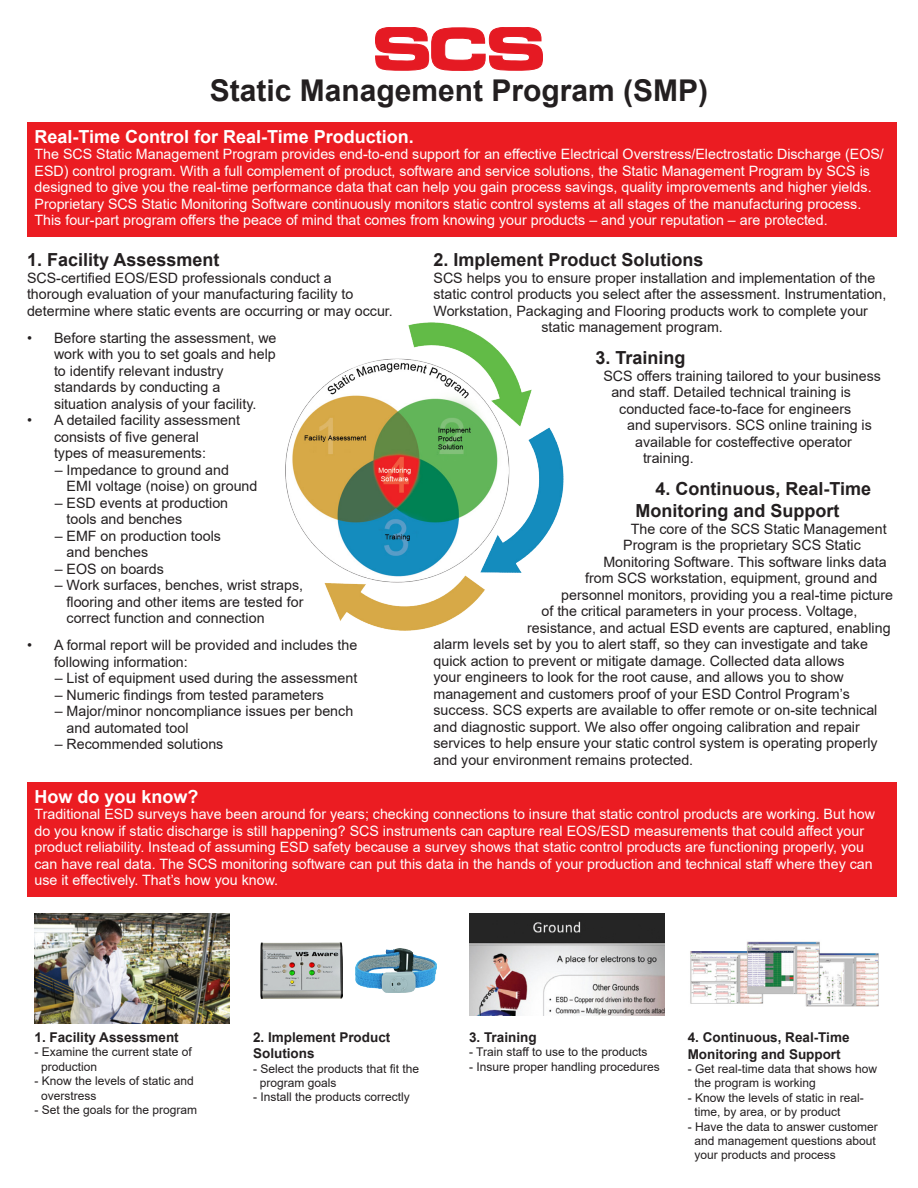
<style>
.page{position:relative;width:918px;height:1188px;background:#fff}
.page>*{position:absolute;margin:0;border:0;box-sizing:border-box;transform-origin:0 0}
.t1{font:700 30px "Arial";color:#231f20}
.t2{font:700 18px "Arial";color:#231f20}
.t3{font:700 18px "Arial";color:#fff}
.t4{font:14.25px/16.5px "Arial";color:#231f20}
.t5{font:14.25px/16.5px "Arial";color:#fff}
.t6{font:700 13.5px/16.2px "Arial";color:#231f20}
.t7{font:12px "Arial";color:#231f20}
</style>
<div class="page">
<img style="left:285px;top:322px;width:279px;height:309px">
<div style="left:27px;top:122px;width:870px;height:115px;background:#eb1c22"></div>
<img style="left:34px;top:913px;width:196px;height:111px">
<svg style="left:375px;top:27px;width:168px;height:43px"></svg>
<div style="left:27px;top:782px;width:870px;height:114px;background:#eb1c22"></div>
<img style="left:261px;top:942px;width:81px;height:57px">
<img style="left:355px;top:948px;width:82px;height:45px">
<img style="left:469px;top:913px;width:195px;height:103px">
<img style="left:690px;top:941px;width:189px;height:66px">
<p class="t1" style="left:210px;top:70px;width:500px">Static Management Program (SMP)</p>
<p class="t3" style="left:34px;top:124px;width:381px">Real-Time Control for Real-Time Production.</p>
<p class="t5" style="left:34px;top:146px;width:851px">The SCS Static Management Program provides end-to-end support for an effective Electrical Overstress/Electrostatic Discharge (EOS/ ESD) control program. With a full complement of product, software and service solutions, the Static Management Program by SCS is designed to give you the real-time performance data that can help you gain process savings, quality improvements and higher yields.<br>Proprietary SCS Static Monitoring Software continuously monitors static control systems at all stages of the manufacturing process.<br>This four-part program offers the peace of mind that comes from knowing your products – and your reputation – are protected.</p>
<p class="t2" style="left:27px;top:247px;width:194px">1. Facility Assessment</p>
<p class="t4" style="left:27px;top:269px;width:306px">SCS-certified EOS/ESD professionals conduct a</p>
<p class="t4" style="left:27px;top:286px;width:328px">thorough evaluation of your manufacturing facility to</p>
<p class="t4" style="left:27px;top:302px;width:367px">determine where static events are occurring or may occur.</p>
<p class="t4" style="left:27px;top:329px;width:251px">• Before starting the assessment, we</p>
<p class="t4" style="left:54px;top:346px;width:223px">work with you to set goals and help</p>
<p class="t4" style="left:54px;top:362px;width:171px">to identify relevant industry</p>
<p class="t4" style="left:54px;top:379px;width:168px">standards by conducting a</p>
<p class="t4" style="left:54px;top:395px;width:204px">situation analysis of your facility.</p>
<p class="t4" style="left:27px;top:412px;width:215px">• A detailed facility assessment</p>
<p class="t4" style="left:54px;top:428px;width:146px">consists of five general</p>
<p class="t4" style="left:54px;top:445px;width:154px">types of measurements:</p>
<p class="t4" style="left:55px;top:461px;width:176px">– Impedance to ground and</p>
<p class="t4" style="left:67px;top:478px;width:192px">EMI voltage (noise) on ground</p>
<p class="t4" style="left:55px;top:494px;width:175px">– ESD events at production</p>
<p class="t4" style="left:67px;top:511px;width:117px">tools and benches</p>
<p class="t4" style="left:55px;top:527px;width:168px">– EMF on production tools</p>
<p class="t4" style="left:67px;top:544px;width:83px">and benches</p>
<p class="t4" style="left:55px;top:560px;width:111px">– EOS on boards</p>
<p class="t4" style="left:55px;top:577px;width:250px">– Work surfaces, benches, wrist straps,</p>
<p class="t4" style="left:67px;top:593px;width:238px">flooring and other items are tested for</p>
<p class="t4" style="left:67px;top:610px;width:200px">correct function and connection</p>
<p class="t4" style="left:27px;top:637px;width:332px">• A formal report will be provided and includes the</p>
<p class="t4" style="left:54px;top:653px;width:135px">following information:</p>
<p class="t4" style="left:55px;top:670px;width:304px">– List of equipment used during the assessment</p>
<p class="t4" style="left:55px;top:686px;width:271px">– Numeric findings from tested parameters</p>
<p class="t4" style="left:55px;top:703px;width:300px">– Major/minor noncompliance issues per bench</p>
<p class="t4" style="left:67px;top:719px;width:123px">and automated tool</p>
<p class="t4" style="left:55px;top:736px;width:170px">– Recommended solutions</p>
<p class="t2" style="left:434px;top:247px;width:272px">2. Implement Product Solutions</p>
<p class="t4" style="left:434px;top:269px;width:443px">SCS helps you to ensure proper installation and implementation of the</p>
<p class="t4" style="left:434px;top:286px;width:455px">static control products you select after the assessment. Instrumentation,</p>
<p class="t4" style="left:434px;top:302px;width:436px">Workstation, Packaging and Flooring products work to complete your</p>
<p class="t4" style="left:542px;top:319px;width:183px">static management program.</p>
<p class="t2" style="left:596px;top:345px;width:92px">3. Training</p>
<p class="t4" style="left:611px;top:367px;width:271px;text-indent:-8px">SCS offers training tailored to your business and staff. Detailed technical training is</p>
<p class="t4" style="left:619px;top:400px;width:234px">conducted face-to-face for engineers</p>
<p class="t4" style="left:635px;top:417px;width:238px;text-indent:-8px">and supervisors. SCS online training is available for costeffective operator</p>
<p class="t4" style="left:643px;top:450px;width:52px">training.</p>
<p class="t2" style="left:656px;top:476px;width:217px">4. Continuous, Real-Time</p>
<p class="t2" style="left:636px;top:498px;width:205px">Monitoring and Support</p>
<p class="t4" style="left:623px;top:520px;width:265px;text-indent:8px">The core of the SCS Static Management<br>Program is the proprietary SCS Static</p>
<p class="t4" style="left:585px;top:553px;width:303px;text-indent:18px">Monitoring Software. This software links data from SCS workstation, equipment, ground and</p>
<p class="t4" style="left:561px;top:586px;width:333px">personnel monitors, providing you a real-time picture</p>
<p class="t4" style="left:542px;top:603px;width:318px">of the critical parameters in your process. Voltage,</p>
<p class="t4" style="left:527px;top:619px;width:365px">resistance, and actual ESD events are captured, enabling</p>
<p class="t4" style="left:434px;top:636px;width:436px">alarm levels set by you to alert staff, so they can investigate and take</p>
<p class="t4" style="left:434px;top:652px;width:413px">quick action to prevent or mitigate damage. Collected data allows</p>
<p class="t4" style="left:434px;top:669px;width:412px">your engineers to look for the root cause, and allows you to show</p>
<p class="t4" style="left:434px;top:685px;width:418px">management and customers proof of your ESD Control Program’s</p>
<p class="t4" style="left:434px;top:702px;width:445px">success. SCS experts are available to offer remote or on-site technical</p>
<p class="t4" style="left:434px;top:718px;width:428px">and diagnostic support. We also offer ongoing calibration and repair</p>
<p class="t4" style="left:434px;top:735px;width:446px">services to help ensure your static control system is operating properly</p>
<p class="t4" style="left:434px;top:751px;width:261px">and your environment remains protected.</p>
<p class="t3" style="left:34px;top:784px;width:166px">How do you know?</p>
<p class="t5" style="left:34px;top:806px;width:842px">Traditional ESD surveys have been around for years; checking connections to insure that static control products are working. But how do you know if static discharge is still happening? SCS instruments can capture real EOS/ESD measurements that could affect your product reliability. Instead of assuming ESD safety because a survey shows that static control products are functioning properly, you can have real data. The SCS monitoring software can put this data in the hands of your production and technical staff where they can use it effectively. That’s how you know.</p>
<p class="t6" style="left:34px;top:1029px;width:146px">1. Facility Assessment</p>
<p class="t7" style="left:34px;top:1044px;width:159px">- Examine the current state of</p>
<p class="t7" style="left:41px;top:1058px;width:58px">production</p>
<p class="t7" style="left:34px;top:1073px;width:161px">- Know the levels of static and</p>
<p class="t7" style="left:41px;top:1087px;width:57px">overstress</p>
<p class="t7" style="left:34px;top:1102px;width:164px">- Set the goals for the program</p>
<p class="t6" style="left:253px;top:1029px;width:139px">2. Implement Product<br>Solutions</p>
<p class="t7" style="left:253px;top:1060px;width:168px">- Select the products that fit the</p>
<p class="t7" style="left:260px;top:1075px;width:78px">program goals</p>
<p class="t7" style="left:253px;top:1089px;width:158px">- Install the products correctly</p>
<p class="t6" style="left:469px;top:1029px;width:69px">3. Training</p>
<p class="t7" style="left:469px;top:1044px;width:180px">- Train staff to use to the products</p>
<p class="t7" style="left:469px;top:1058px;width:192px">- Insure proper handling procedures</p>
<p class="t6" style="left:688px;top:1030px;width:163px">4. Continuous, Real-Time<br>Monitoring and Support</p>
<p class="t7" style="left:688px;top:1061px;width:191px">- Get real-time data that shows how</p>
<p class="t7" style="left:694px;top:1075px;width:123px">the program is working</p>
<p class="t7" style="left:688px;top:1089px;width:178px">- Know the levels of static in real-</p>
<p class="t7" style="left:694px;top:1104px;width:148px">time, by area, or by product</p>
<p class="t7" style="left:688px;top:1118px;width:192px">- Have the data to answer customer</p>
<p class="t7" style="left:694px;top:1133px;width:183px">and management questions about</p>
<p class="t7" style="left:694px;top:1147px;width:143px">your products and process</p>
</div>
